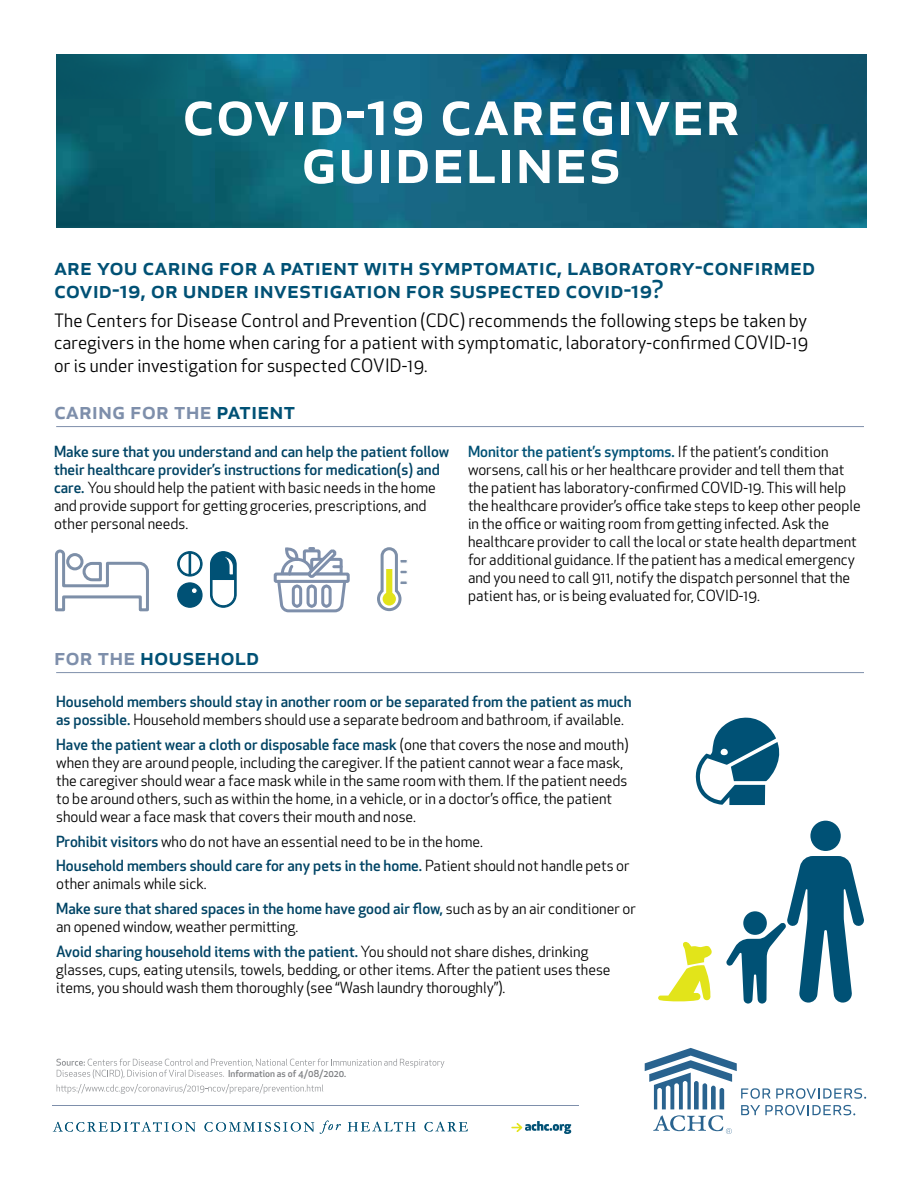
<style>
.page{position:relative;width:918px;height:1188px;background:#fff}
.page>*{position:absolute;margin:0;border:0;box-sizing:border-box;transform-origin:0 0}
.t1{font:500 66px/48px "Apex New";letter-spacing:.01em;color:#fff;text-align:center}
.t2{font:500 24px/22.5px "Apex New";color:#005175}
.t3{font:500 24px "Apex New";color:#7e8fab}
.t4{font:18px/22.5px "Apex New";letter-spacing:.01em;color:#000;text-align:justify}
.t5{font:15px/18px "Apex New";color:#000}
.t6{font:500 15px/18px "Apex New";color:#004465}
.t7{font:500 9.3px "Apex New";color:#808285}
.s1{color:#005175}
.s2{font-weight:500;color:#004465}
.s3{font-weight:500;color:#005175}
.s4{color:#7e8fab}
.s5{font-weight:400;color:#000}
</style>
<div class="page">
<img style="left:56px;top:54px;width:810px;height:174px">
<svg style="left:177px;top:551px;width:60px;height:57px"></svg>
<hr style="left:56px;top:426px;width:808px;height:1px;background:#7e8fab">
<div style="left:810px;top:821px;width:31px;height:30px;background:#005175;border-radius:50%"></div>
<svg style="left:726px;top:856px;width:138px;height:148px"></svg>
<svg style="left:658px;top:942px;width:54px;height:60px"></svg>
<hr style="left:56px;top:672px;width:808px;height:1px;background:#7e8fab">
<div style="left:274px;top:573px;width:76px;height:10px;border:3px solid #7e8fab"></div>
<svg style="left:275px;top:547px;width:73px;height:66px"></svg>
<svg style="left:645px;top:1048px;width:221px;height:86px"></svg>
<hr style="left:53px;top:1105px;width:526px;height:1px;background:#7e8fab">
<svg style="left:511px;top:1121px;width:60px;height:13px"></svg>
<svg style="left:53px;top:1122px;width:142px;height:10px"></svg>
<svg style="left:205px;top:1122px;width:109px;height:10px"></svg>
<svg style="left:320px;top:1121px;width:21px;height:13px"></svg>
<svg style="left:348px;top:1122px;width:68px;height:9px"></svg>
<svg style="left:424px;top:1122px;width:44px;height:9px"></svg>
<svg style="left:55px;top:549px;width:94px;height:63px"></svg>
<svg style="left:377px;top:547px;width:30px;height:65px"></svg>
<svg style="left:695px;top:717px;width:85px;height:88px"></svg>
<svg style="left:56px;top:1059px;width:388px;height:35px"></svg>
<h1 class="t1" style="left:182px;top:86px;width:560px">covid-19 caregiver guidelines</h1>
<h2 class="t2" style="left:54px;top:255px;width:763px">are you caring for a patient with symptomatic, laboratory-confirmed covid-19, or under investigation for suspected covid-19?</h2>
<p class="t4" style="left:54px;top:309px;width:756px">The Centers for Disease Control and Prevention (CDC) recommends the following steps be taken by caregivers in the home when caring for a patient with symptomatic, laboratory-confirmed COVID-19 or is under investigation for suspected COVID-19.</p>
<h2 class="t3" style="left:54px;top:394px;width:243px">caring for the <span class="s1">patient</span></h2>
<p class="t5" style="left:54px;top:443px;width:397px"><span class="s2">Make sure that you understand and can help the patient follow their healthcare provider’s instructions for medication(s) and care.</span> You should help the patient with basic needs in the home and provide support for getting groceries, prescriptions, and other personal needs.</p>
<p class="t5" style="left:468px;top:443px;width:394px"><span class="s3">Monitor the patient’s symptoms.</span> If the patient’s condition worsens, call his or her healthcare provider and tell them that the patient has laboratory-confirmed COVID-19. This will help the healthcare provider’s office take steps to keep other people in the office or waiting room from getting infected. Ask the healthcare provider to call the local or state health department for additional guidance. If the patient has a medical emergency and you need to call 911, notify the dispatch personnel that the patient has, or is being evaluated for, COVID-19.</p>
<h2 class="t2" style="left:54px;top:644px;width:207px"><span class="s4">for the</span> household</h2>
<p class="t6" style="left:56px;top:692px;width:577px">Household members should stay in another room or be separated from the patient as much as possible. <span class="s5">Household members should use a separate bedroom and bathroom, if available.</span></p>
<p class="t5" style="left:56px;top:735px;width:574px"><span class="s2">Have the patient wear a cloth or disposable face mask</span> (one that covers the nose and mouth) when they are around people, including the caregiver. If the patient cannot wear a face mask, the caregiver should wear a face mask while in the same room with them. If the patient needs to be around others, such as within the home, in a vehicle, or in a doctor’s office, the patient should wear a face mask that covers their mouth and nose.</p>
<p class="t5" style="left:56px;top:829px;width:575px;line-height:24.8px"><span class="s2">Prohibit visitors</span> who do not have an essential need to be in the home.<br><span class="s2">Household members should care for any pets in the home.</span> Patient should not handle pets or</p>
<p class="t6" style="left:56px;top:871px;width:581px;line-height:24.8px"><span class="s5">other animals while sick.<br></span>Make sure that shared spaces in the home have good air flow, <span class="s5">such as by an air conditioner or</span></p>
<p class="t5" style="left:56px;top:914px;width:534px;line-height:24.8px">an opened window, weather permitting.<br><span class="s2">Avoid sharing household items with the patient.</span> You should not share dishes, drinking</p>
<p class="t5" style="left:56px;top:960px;width:556px">glasses, cups, eating utensils, towels, bedding, or other items. After the patient uses these items, you should wash them thoroughly (see “Wash laundry thoroughly”).</p>
<p class="t7" style="left:228px;top:1067px;width:120px">Information as of 4/08/2020.</p>
</div>
